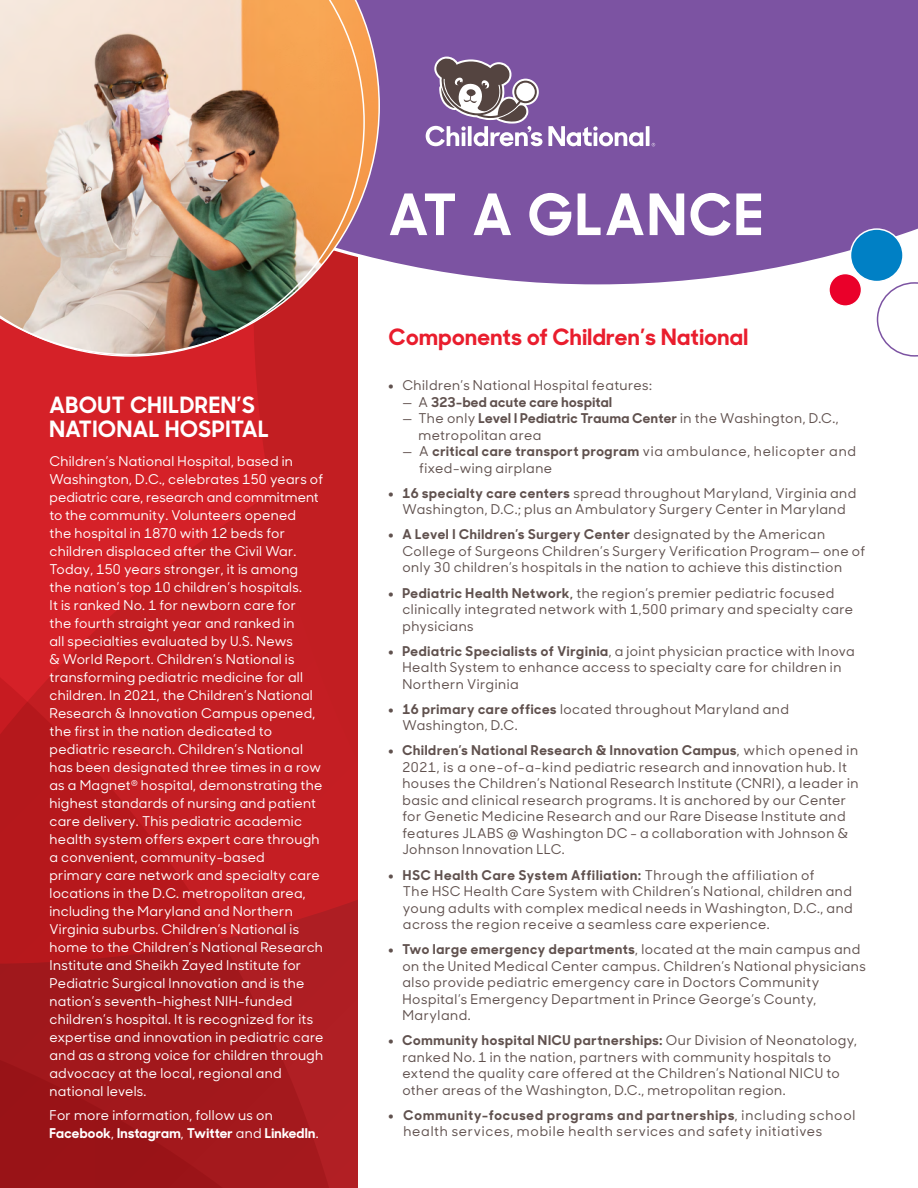
<style>
.page{position:relative;width:918px;height:1188px;background:#fff}
.page>*{position:absolute;margin:0;border:0;box-sizing:border-box;transform-origin:0 0}
.t1{font:700 57px "Sharp Sans Display No 1";letter-spacing:.05em;color:#fff}
.t2{font:700 22.5px/24px "Sharp Sans Display No 1";letter-spacing:.03em;color:#fff}
.t3{font:700 22.5px "Sharp Sans Display No 1";letter-spacing:.02em;color:#e91d2d}
.t4{font:500 13.5px/16.5px "Sharp Sans Display No 1";letter-spacing:.035em;color:#60514e}
.t5{font:500 13.5px/18px "Sharp Sans Display No 1";letter-spacing:.02em;color:#fff}
.t6{font:500 13.5px/16.5px "Sharp Sans Display No 1";letter-spacing:.055em;color:#60514e}
.t7{font:700 13.5px "Sharp Sans Display No 1";letter-spacing:.03em;color:#60514e}
.s1{font-weight:700}
.s2{font-weight:900}
.s3{font-weight:500}
</style>
<div class="page">
<svg style="left:0;top:357px;width:358px;height:60px;background:#cf2026"></svg>
<svg style="left:0;top:417px;width:358px;height:558px;background:#c31d22"></svg>
<svg style="left:0;top:975px;width:358px;height:213px;background:#a2181c"></svg>
<div style="left:380px;top:0;width:538px;height:285px;background:#7c53a2"></div>
<svg style="left:365px;top:0;width:15px;height:260px;background:#b37a88"></svg>
<div style="left:829px;top:274px;width:32px;height:32px;background:#ea002a;border-radius:50%"></div>
<div style="left:828px;top:273px;width:34px;height:34px;border:1px solid #fff;border-radius:50%"></div>
<div style="left:851px;top:229px;width:52px;height:53px;background:#0080c5;border-radius:50%"></div>
<div style="left:850px;top:228px;width:54px;height:54px;border:2px solid #fff;border-radius:50%"></div>
<svg style="left:877px;top:282px;width:41px;height:75px"></svg>
<img style="left:0;top:0;width:365px;height:357px">
<svg style="left:426px;top:57px;width:229px;height:89px;background:#8d6fa4"></svg>
<h2 class="t2" style="left:50px;top:391px;width:221px">ABOUT CHILDREN’S<br>NATIONAL HOSPITAL</h2>
<p class="t5" style="left:50px;top:451px;width:275px">Children’s National Hospital, based in Washington, D.C., celebrates 150 years of pediatric care, research and commitment to the community. Volunteers opened<br>the hospital in 1870 with 12 beds for children displaced after the Civil War.<br>Today, 150 years stronger, it is among<br>the nation’s top 10 children’s hospitals.<br>It is ranked No. 1 for newborn care for<br>the fourth straight year and ranked in<br>all specialties evaluated by U.S. News<br>&amp; World Report. Children’s National is transforming pediatric medicine for all children. In 2021, the Children’s National Research &amp; Innovation Campus opened, the first in the nation dedicated to pediatric research. Children’s National has been designated three times in a row as a Magnet<sup>®</sup> hospital, demonstrating the highest standards of nursing and patient care delivery. This pediatric academic health system offers expert care through a convenient, community-based<br>primary care network and specialty care locations in the D.C. metropolitan area, including the Maryland and Northern Virginia suburbs. Children’s National is home to the Children’s National Research Institute and Sheikh Zayed Institute for Pediatric Surgical Innovation and is the nation’s seventh-highest NIH-funded children’s hospital. It is recognized for its expertise and innovation in pediatric care and as a strong voice for children through advocacy at the local, regional and national levels.</p>
<p class="t5" style="left:50px;top:1106px;width:271px">For more information, follow us on<br><span class="s1">Facebook</span>, <span class="s1">Instagram</span>, <span class="s1">Twitter</span> and <span class="s1">LinkedIn</span>.</p>
<h1 class="t1" style="left:389px;top:167px;width:375px">AT A GLANCE</h1>
<h2 class="t3" style="left:389px;top:319px;width:361px">Components of Children’s National</h2>
<p class="t4" style="left:389px;top:377px;width:265px"><span class="s2">•</span> Children’s National Hospital features:</p>
<p class="t7" style="left:402px;top:391px;width:211px"><span class="s3">— A</span> 323-bed acute care hospital</p>
<p class="t4" style="left:418px;top:409px;width:422px;text-indent:-16px">— The only <span class="s1">Level I Pediatric Trauma Center</span> in the Washington, D.C., metropolitan area</p>
<p class="t4" style="left:419px;top:442px;width:438px;text-indent:-17px">— A <span class="s1">critical care transport program</span> via ambulance, helicopter and fixed-wing airplane</p>
<p class="t4" style="left:389px;top:484px;width:469px;text-align:center"><span class="s2">•</span> <span class="s1">16 specialty care centers</span> spread throughout Maryland, Virginia and<br>Washington, D.C.; plus an Ambulatory Surgery Center in Maryland</p>
<p class="t4" style="left:402px;top:526px;width:464px;text-indent:-13px"><span class="s2">•</span> <span class="s1">A Level I Children’s Surgery Center</span> designated by the American<br>College of Surgeons Children’s Surgery Verification Program— one of only 30 children’s hospitals in the nation to achieve this distinction</p>
<p class="t4" style="left:402px;top:584px;width:452px;text-indent:-13px"><span class="s2">•</span> <span class="s1">Pediatric Health Network,</span> the region’s premier pediatric focused clinically integrated network with 1,500 primary and specialty care physicians</p>
<p class="t4" style="left:402px;top:642px;width:454px;text-indent:-13px"><span class="s2">•</span> <span class="s1">Pediatric Specialists of Virginia</span>, a joint physician practice with Inova<br>Health System to enhance access to specialty care for children in<br>Northern Virginia</p>
<p class="t4" style="left:402px;top:700px;width:388px;text-indent:-13px"><span class="s2">•</span> <span class="s1">16 primary care offices</span> located throughout Maryland and<br>Washington, D.C.</p>
<p class="t4" style="left:402px;top:742px;width:458px;text-indent:-13px"><span class="s2">•</span> <span class="s1">Children’s National Research &amp; Innovation Campus</span>, which opened in 2021, is a one-of-a-kind pediatric research and innovation hub. It houses the Children’s National Research Institute (CNRI), a leader in basic and clinical research programs. It is anchored by our Center for Genetic Medicine Research and our Rare Disease Institute and features JLABS @ Washington DC - a collaboration with Johnson &amp; Johnson Innovation LLC.</p>
<p class="t4" style="left:403px;top:866px;width:451px;text-indent:-14px"><span class="s2">•</span> <span class="s1">HSC Health Care System Affiliation:</span> Through the affiliation of<br>The HSC Health Care System with Children’s National, children and young adults with complex medical needs in Washington, D.C., and across the region receive a seamless care experience.</p>
<p class="t4" style="left:402px;top:941px;width:465px;text-indent:-13px"><span class="s2">•</span> <span class="s1">Two large emergency departments</span>, located at the main campus and on the United Medical Center campus. Children’s National physicians also provide pediatric emergency care in Doctors Community Hospital’s Emergency Department in Prince George’s County, Maryland.</p>
<p class="t4" style="left:402px;top:1032px;width:456px;text-indent:-13px"><span class="s2">•</span> <span class="s1">Community hospital NICU partnerships:</span> Our Division of Neonatology, ranked No. 1 in the nation, partners with community hospitals to extend the quality care offered at the Children’s National NICU to other areas of the Washington, D.C., metropolitan region.</p>
<p class="t6" style="left:404px;top:1106px;width:453px;text-indent:-15px"><span class="s2">•</span> <span class="s1">Community-focused programs and partnerships</span>, including school health services, mobile health services and safety initiatives</p>
</div>
